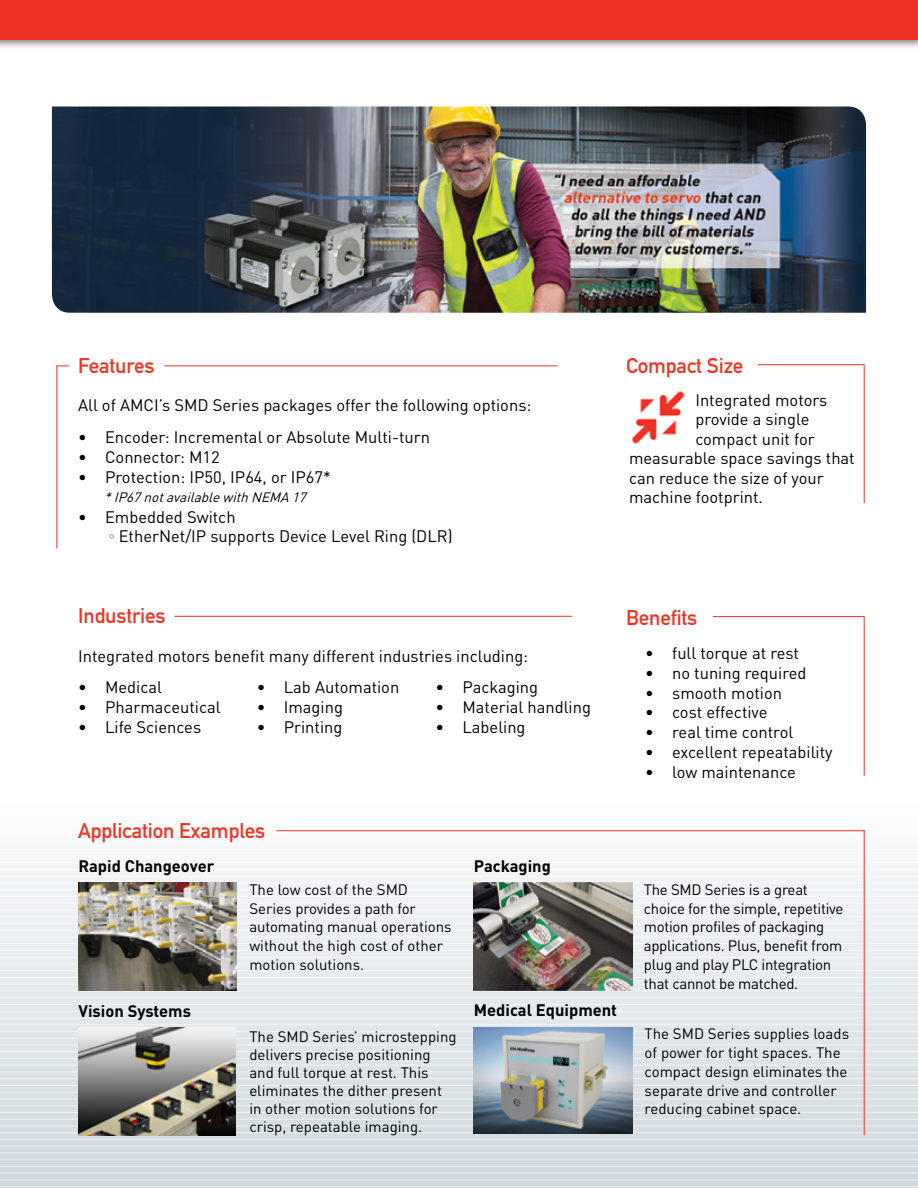
<style>
.page{position:relative;width:918px;height:1188px;background:#fff}
.page>*{position:absolute;margin:0;border:0;box-sizing:border-box;transform-origin:0 0}
.t1{font:21px "DIN Mittelschrift Std";letter-spacing:-.005em;color:#ee3525}
.t2{font:16.5px "DINOT";color:#000}
.t3{font:700 16.5px "DINOT";color:#000}
.t4{font:15px/18.8px "DINOT";color:#000}
.t5{font:15px/18.8px "DINOT";letter-spacing:-.02em;color:#000}
.t6{font:italic 13.5px "DINOT";color:#000}
</style>
<div class="page">
<svg style="left:0;top:830px;width:918px;height:358px"></svg>
<hr style="left:0;top:1186px;width:918px;height:1px;background:#fff">
<hr style="left:0;top:1180px;width:918px;height:1px;background:#fff">
<hr style="left:0;top:1173px;width:918px;height:1px;background:#fff">
<hr style="left:0;top:1166px;width:918px;height:1px;background:#fff">
<hr style="left:0;top:1159px;width:918px;height:1px;background:#fff">
<hr style="left:0;top:1153px;width:918px;height:1px;background:#fff">
<hr style="left:0;top:1146px;width:918px;height:1px;background:#fff">
<hr style="left:0;top:1139px;width:918px;height:1px;background:#fff">
<hr style="left:0;top:1132px;width:918px;height:1px;background:#fff">
<hr style="left:0;top:1126px;width:918px;height:1px;background:#fff">
<hr style="left:0;top:1119px;width:918px;height:1px;background:#fff">
<hr style="left:0;top:1112px;width:918px;height:1px;background:#fff">
<hr style="left:0;top:1105px;width:918px;height:1px;background:#fff">
<hr style="left:0;top:1099px;width:918px;height:1px;background:#fff">
<hr style="left:0;top:1092px;width:918px;height:1px;background:#fff">
<hr style="left:0;top:1085px;width:918px;height:1px;background:#fff">
<hr style="left:0;top:1078px;width:918px;height:1px;background:#fff">
<hr style="left:0;top:1072px;width:918px;height:1px;background:#fff">
<hr style="left:0;top:1065px;width:918px;height:1px;background:#fff">
<hr style="left:0;top:1058px;width:918px;height:1px;background:#fff">
<hr style="left:0;top:1051px;width:918px;height:1px;background:#fff">
<hr style="left:0;top:1045px;width:918px;height:1px;background:#fff">
<hr style="left:0;top:1038px;width:918px;height:1px;background:#fff">
<hr style="left:0;top:1031px;width:918px;height:1px;background:#fff">
<hr style="left:0;top:1024px;width:918px;height:1px;background:#fff">
<hr style="left:0;top:1018px;width:918px;height:1px;background:#fff">
<hr style="left:0;top:1011px;width:918px;height:1px;background:#fff">
<hr style="left:0;top:1004px;width:918px;height:1px;background:#fff">
<hr style="left:0;top:997px;width:918px;height:1px;background:#fff">
<hr style="left:0;top:991px;width:918px;height:1px;background:#fff">
<hr style="left:0;top:984px;width:918px;height:1px;background:#fff">
<hr style="left:0;top:977px;width:918px;height:1px;background:#fff">
<hr style="left:0;top:970px;width:918px;height:1px;background:#fff">
<hr style="left:0;top:964px;width:918px;height:1px;background:#fff">
<hr style="left:0;top:957px;width:918px;height:1px;background:#fff">
<hr style="left:0;top:950px;width:918px;height:1px;background:#fff">
<hr style="left:0;top:943px;width:918px;height:1px;background:#fff">
<hr style="left:0;top:937px;width:918px;height:1px;background:#fff">
<hr style="left:0;top:930px;width:918px;height:1px;background:#fff">
<hr style="left:0;top:923px;width:918px;height:1px;background:#fff">
<hr style="left:0;top:916px;width:918px;height:1px;background:#fff">
<hr style="left:0;top:910px;width:918px;height:1px;background:#fff">
<hr style="left:0;top:903px;width:918px;height:1px;background:#fff">
<hr style="left:0;top:896px;width:918px;height:1px;background:#fff">
<hr style="left:0;top:889px;width:918px;height:1px;background:#fff">
<hr style="left:0;top:883px;width:918px;height:1px;background:#fff">
<hr style="left:0;top:876px;width:918px;height:1px;background:#fff">
<hr style="left:0;top:869px;width:918px;height:1px;background:#fff">
<hr style="left:0;top:862px;width:918px;height:1px;background:#fff">
<hr style="left:0;top:856px;width:918px;height:1px;background:#fff">
<hr style="left:0;top:849px;width:918px;height:1px;background:#fff">
<hr style="left:0;top:842px;width:918px;height:1px;background:#fff">
<hr style="left:0;top:835px;width:918px;height:1px;background:#fff">
<div style="left:0;top:0;width:918px;height:50px;background:#000;opacity:.55"></div>
<div style="left:0;top:0;width:918px;height:39px;background:#ee3124"></div>
<hr style="left:174px;top:616px;width:398px;height:1px;background:#ee3124">
<img style="left:631px;top:391px;width:54px;height:53px">
<hr style="left:758px;top:364px;width:107px;height:1px;background:#ee3124">
<hr style="left:864px;top:365px;width:1px;height:138px;background:#ee3124">
<hr style="left:164px;top:365px;width:394px;height:1px;background:#ee3124">
<hr style="left:56px;top:366px;width:1px;height:182px;background:#ee3124">
<svg style="left:56px;top:365px;width:13px;height:1px"></svg>
<img style="left:52px;top:107px;width:814px;height:206px">
<hr style="left:713px;top:616px;width:152px;height:1px;background:#ee3124">
<hr style="left:864px;top:617px;width:1px;height:159px;background:#ee3124">
<img style="left:473px;top:883px;width:159px;height:108px">
<img style="left:78px;top:883px;width:159px;height:108px">
<img style="left:473px;top:1027px;width:159px;height:106px">
<img style="left:78px;top:1027px;width:158px;height:108px">
<hr style="left:277px;top:830px;width:588px;height:1px;background:#ee3124">
<hr style="left:864px;top:830px;width:1px;height:305px;background:#ee3124">
<p class="t1" style="left:78px;top:353px;width:78px">Features</p>
<p class="t2" style="left:78px;top:395px;width:455px">All of AMCI’s SMD Series packages offer the following options:</p>
<p class="t2" style="left:78px;top:427px;width:353px">• Encoder: Incremental or Absolute Multi-turn</p>
<p class="t2" style="left:78px;top:447px;width:143px">• Connector: M12</p>
<p class="t2" style="left:78px;top:467px;width:254px">• Protection: IP50, IP64, or IP67*</p>
<p class="t2" style="left:78px;top:506px;width:159px">• Embedded Switch</p>
<p class="t2" style="left:109px;top:526px;width:345px"><sup>○</sup> EtherNet/IP supports Device Level Ring (DLR)</p>
<p class="t6" style="left:104px;top:488px;width:208px">*IP67notavailablewithNEMA 17</p>
<p class="t1" style="left:626px;top:353px;width:119px">Compact Size</p>
<p class="t2" style="left:695px;top:389px;width:134px">Integrated motors</p>
<p class="t2" style="left:695px;top:409px;width:116px">provide a single</p>
<p class="t2" style="left:695px;top:428px;width:121px">compact unit for</p>
<p class="t2" style="left:629px;top:448px;width:227px">measurable space savings that</p>
<p class="t2" style="left:629px;top:467px;width:196px">can reduce the size of your</p>
<p class="t2" style="left:629px;top:487px;width:136px">machine footprint.</p>
<p class="t1" style="left:78px;top:604px;width:89px">Industries</p>
<p class="t2" style="left:78px;top:646px;width:452px">Integrated motors benefit many different industries including:</p>
<p class="t2" style="left:78px;top:677px;width:85px">• Medical</p>
<p class="t2" style="left:78px;top:697px;width:144px">• Pharmaceutical</p>
<p class="t2" style="left:78px;top:717px;width:125px">• Life Sciences</p>
<p class="t2" style="left:257px;top:677px;width:144px">• Lab Automation</p>
<p class="t2" style="left:257px;top:697px;width:88px">• Imaging</p>
<p class="t2" style="left:257px;top:717px;width:87px">• Printing</p>
<p class="t2" style="left:435px;top:677px;width:104px">• Packaging</p>
<p class="t2" style="left:435px;top:697px;width:157px">• Material handling</p>
<p class="t2" style="left:435px;top:717px;width:92px">• Labeling</p>
<p class="t1" style="left:626px;top:605px;width:73px">Benefits</p>
<p class="t2" style="left:645px;top:643px;width:155px">• full torque at rest</p>
<p class="t2" style="left:645px;top:663px;width:163px">• no tuning required</p>
<p class="t2" style="left:645px;top:682px;width:138px">• smooth motion</p>
<p class="t2" style="left:645px;top:702px;width:124px">• cost effective</p>
<p class="t2" style="left:645px;top:722px;width:150px">• real time control</p>
<p class="t2" style="left:645px;top:742px;width:189px">• excellent repeatability</p>
<p class="t2" style="left:645px;top:762px;width:152px">• low maintenance</p>
<p class="t1" style="left:78px;top:818px;width:189px">Application Examples</p>
<p class="t3" style="left:79px;top:856px;width:137px">Rapid Changeover</p>
<p class="t3" style="left:474px;top:856px;width:79px">Packaging</p>
<p class="t4" style="left:249px;top:880px;width:204px">The low cost of the SMD<br>Series provides a path for automating manual operations without the high cost of other motion solutions.</p>
<p class="t5" style="left:644px;top:880px;width:201px">The SMD Series is a great choice for the simple, repetitive motion profiles of packaging applications. Plus, benefit from plug and play PLC integration that cannot be matched.</p>
<p class="t3" style="left:79px;top:1000px;width:114px">Vision Systems</p>
<p class="t3" style="left:474px;top:999px;width:145px">Medical Equipment</p>
<p class="t4" style="left:249px;top:1027px;width:209px;line-height:18px">The SMD Series’ microstepping delivers precise positioning and full torque at rest. This eliminates the dither present in other motion solutions for crisp, repeatable imaging.</p>
<p class="t4" style="left:645px;top:1024px;width:206px">The SMD Series supplies loads of power for tight spaces. The compact design eliminates the separate drive and controller reducing cabinet space.</p>
</div>
